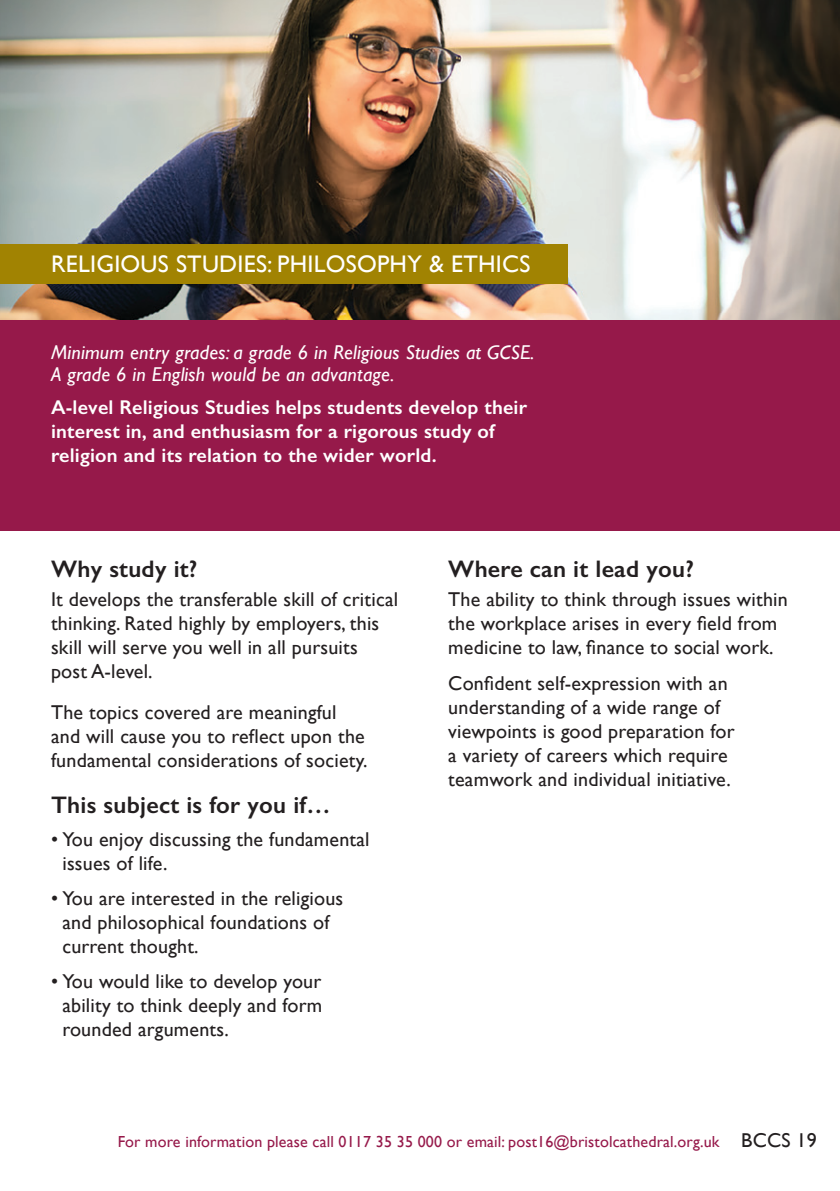
<style>
.page{position:relative;width:840px;height:1191px;background:#fff}
.page>*{position:absolute;margin:0;border:0;box-sizing:border-box;transform-origin:0 0}
.t1{font:600 24px "Gill Sans";letter-spacing:.01em;color:#231f20}
.t2{font:24px "Gill Sans";letter-spacing:.01em;color:#fff}
.t3{font:20px/24px "Gill Sans";letter-spacing:.01em;color:#231f20}
.t4{font:600 20px/24px "Gill Sans";letter-spacing:.01em;color:#fff}
.t5{font:italic 20px/22px "Gill Sans";letter-spacing:.01em;color:#fff}
.t6{font:16px "Gill Sans";letter-spacing:.01em;color:#96194a}
.s1{font-size:20px;color:#231f20}
</style>
<div class="page">
<img style="left:0;top:0;width:839px;height:320px">
<div style="left:0;top:320px;width:839px;height:211px;background:#96194a"></div>
<div style="left:0;top:244px;width:567px;height:39px;background:#a18302"></div>
<p class="t2" style="left:51px;top:250px;width:480px">RELIGIOUS STUDIES: PHILOSOPHY &amp; ETHICS</p>
<p class="t5" style="left:51px;top:341px;width:484px">Minimum entry grades: a grade 6 in Religious Studies at GCSE.<br>A grade 6 in English would be an advantage.</p>
<p class="t4" style="left:51px;top:395px;width:477px">A-level Religious Studies helps students develop their interest in, and enthusiasm for a rigorous study of religion and its relation to the wider world.</p>
<p class="t1" style="left:51px;top:554px;width:148px">Why study it?</p>
<p class="t3" style="left:51px;top:587px;width:348px">It develops the transferable skill of critical thinking. Rated highly by employers, this skill will serve you well in all pursuits post A-level.</p>
<p class="t3" style="left:51px;top:700px;width:317px">The topics covered are meaningful and will cause you to reflect upon the fundamental considerations of society.</p>
<p class="t1" style="left:51px;top:790px;width:280px">This subject is for you if…</p>
<p class="t3" style="left:62px;top:826px;width:308px;text-indent:-11px">• You enjoy discussing the fundamental issues of life.</p>
<p class="t3" style="left:62px;top:886px;width:282px;text-indent:-11px">• You are interested in the religious and philosophical foundations of current thought.</p>
<p class="t3" style="left:62px;top:969px;width:261px;text-align:justify;text-indent:-11px">• You would like to develop your ability to think deeply and form rounded arguments.</p>
<p class="t1" style="left:448px;top:554px;width:247px">Where can it lead you?</p>
<p class="t3" style="left:448px;top:587px;width:341px">The ability to think through issues within the workplace arises in every field from medicine to law, finance to social work.</p>
<p class="t3" style="left:448px;top:670px;width:288px">Confident self-expression with an understanding of a wide range of viewpoints is good preparation for a variety of careers which require teamwork and individual initiative.</p>
<p class="t6" style="left:118px;top:1132px;width:700px">For more information please call 0117 35 35 000 or email: post16@bristolcathedral.org.uk <span class="s1">BCCS 19</span></p>
</div>
